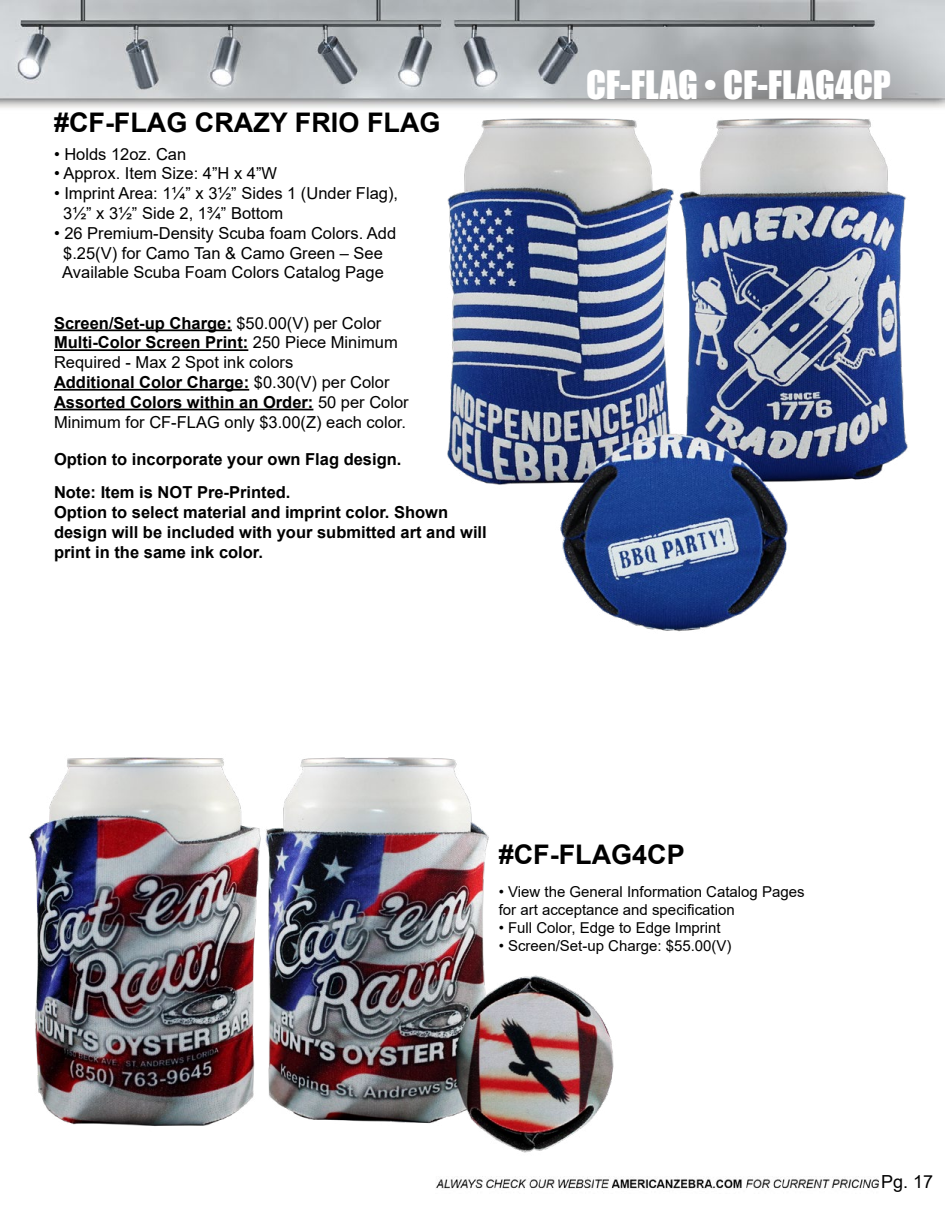
<style>
.page{position:relative;width:945px;height:1215px;background:#fff}
.page>*{position:absolute;margin:0;border:0;box-sizing:border-box;transform-origin:0 0}
.t1{font:36px "Impact";color:#fff}
.t2{font:700 27px "Arial";color:#000}
.t3{font:18px "Arial";color:#000}
.t4{font:16.5px/19.8px "Arial";color:#000}
.t5{font:700 16.5px/19.8px "Arial";color:#000}
.t6{font:15px/18px "Arial";color:#000}
.s1{font-weight:700}
</style>
<div class="page">
<img style="left:0;top:0;width:945px;height:1189px">
<img style="left:436px;top:105px;width:482px;height:531px">
<img style="left:22px;top:742px;width:598px;height:415px">
<hr style="left:54px;top:329px;width:178px;height:2px;background:#000">
<hr style="left:54px;top:349px;width:194px;height:2px;background:#000">
<hr style="left:54px;top:389px;width:195px;height:2px;background:#000">
<hr style="left:54px;top:409px;width:259px;height:1px;background:#000">
<h2 class="t2" style="left:54px;top:103px;width:388px">#CF-FLAG CRAZY FRIO FLAG</h2>
<p class="t4" style="left:54px;top:144px;width:134px">• Holds 12oz. Can</p>
<p class="t4" style="left:54px;top:164px;width:225px">• Approx. Item Size: 4”H x 4”W</p>
<p class="t4" style="left:63px;top:183px;width:336px;text-indent:-9px">• Imprint Area: 1¼” x 3½” Sides 1 (Under Flag),<br>3½” x 3½” Side 2, 1¾” Bottom</p>
<p class="t4" style="left:54px;top:223px;width:344px;text-align:center">• 26 Premium-Density Scuba foam Colors. Add $.25(V) for Camo Tan &amp; Camo Green – See<br>Available Scuba Foam Colors Catalog Page</p>
<p class="t4" style="left:54px;top:313px;width:356px"><span class="s1">Screen/Set-up Charge:</span> $50.00(V) per Color <span class="s1">Multi-Color Screen Print:</span> 250 Piece Minimum Required - Max 2 Spot ink colors<br><span class="s1">Additional Color Charge:</span> $0.30(V) per Color <span class="s1">Assorted Colors within an Order:</span> 50 per Color Minimum for CF-FLAG only $3.00(Z) each color.</p>
<p class="t5" style="left:54px;top:443px;width:349px;line-height:32.8px">Option to incorporate your own Flag design.<br>Note: Item is NOT Pre-Printed.</p>
<p class="t5" style="left:54px;top:502px;width:434px">Option to select material and imprint color. Shown design will be included with your submitted art and will print in the same ink color.</p>
<h1 class="t1" style="left:586px;top:57px;width:307px">CF-FLAG • CF-FLAG4CP</h1>
<h2 class="t2" style="left:499px;top:835px;width:188px">#CF-FLAG4CP</h2>
<p class="t6" style="left:499px;top:883px;width:307px">• View the General Information Catalog Pages for art acceptance and specification</p>
<p class="t6" style="left:499px;top:919px;width:224px">• Full Color, Edge to Edge Imprint</p>
<p class="t6" style="left:499px;top:937px;width:234px">• Screen/Set-up Charge: $55.00(V)</p>
<p class="t3" style="left:881px;top:1169px;width:54px">Pg. 17</p>
</div>
